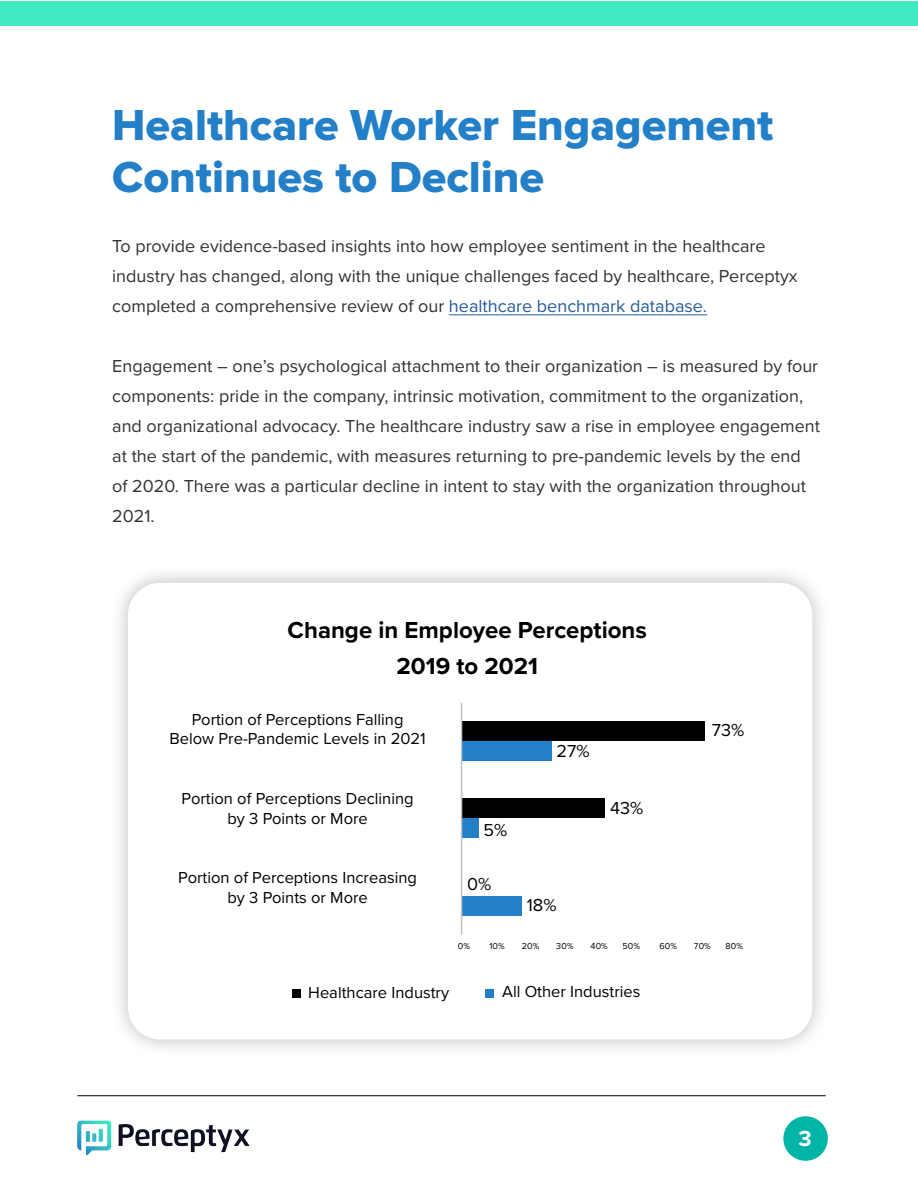
<style>
.page{position:relative;width:918px;height:1188px;background:#fff}
.page>*{position:absolute;margin:0;border:0;box-sizing:border-box;transform-origin:0 0}
.t1{font:45px/52.5px "Proxima Nova Extrabld";color:#227fc8}
.t2{font:700 24px/36px "Proxima Nova";color:#000;text-align:center}
.t3{font:700 22.5px "Proxima Nova";color:#fff}
.t4{font:18px/30px "Proxima Nova";color:#333232}
.t5{font:18px "Proxima Nova";color:#000}
.t6{font:16.5px/19.8px "Proxima Nova";color:#000;text-align:center}
.t7{font:9px "Proxima Nova";letter-spacing:.01em;color:#000}
.s1{color:#275b9b}
</style>
<div class="page">
<hr style="left:77px;top:1095px;width:749px;height:1px;background:#000">
<hr style="left:449px;top:314px;width:258px;height:1px;background:#275b9b">
<div style="left:1px;top:1px;width:917px;height:25px;background:#42eac2"></div>
<img style="left:77px;top:1122px;width:172px;height:32px">
<div style="left:783px;top:1116px;width:45px;height:45px;background:#00b5a5;border-radius:50%"></div>
<div style="left:109px;top:564px;width:722px;height:494px;background:#000;opacity:.27"></div>
<div style="left:128px;top:583px;width:684px;height:456px;background:#fff;border-radius:32px"></div>
<div style="left:462px;top:721px;width:243px;height:20px;background:#000"></div>
<div style="left:462px;top:798px;width:143px;height:20px;background:#000"></div>
<div style="left:462px;top:741px;width:89px;height:20px;background:#227fc8"></div>
<div style="left:462px;top:818px;width:16px;height:20px;background:#227fc8"></div>
<div style="left:462px;top:897px;width:59px;height:19px;background:#227fc8"></div>
<div style="left:486px;top:990px;width:8px;height:8px;background:#227fc8"></div>
<div style="left:292px;top:989px;width:8px;height:8px;background:#000"></div>
<hr style="left:461px;top:703px;width:1px;height:232px;background:#c2c2c2">
<h1 class="t1" style="left:112px;top:100px;width:663px">Healthcare Worker Engagement<br>Continues to Decline</h1>
<p class="t4" style="left:112px;top:230px;width:687px">To provide evidence-based insights into how employee sentiment in the healthcare industry has changed, along with the unique challenges faced by healthcare, Perceptyx completed a comprehensive review of our <span class="s1">healthcare benchmark database.</span></p>
<p class="t4" style="left:112px;top:350px;width:709px">Engagement – one’s psychological attachment to their organization – is measured by four components: pride in the company, intrinsic motivation, commitment to the organization, and organizational advocacy. The healthcare industry saw a rise in employee engagement at the start of the pandemic, with measures returning to pre-pandemic levels by the end of 2020. There was a particular decline in intent to stay with the organization throughout 2021.</p>
<h2 class="t2" style="left:288px;top:611px;width:361px">Change in Employee Perceptions<br>2019 to 2021</h2>
<p class="t6" style="left:169px;top:708px;width:258px">Portion of Perceptions Falling<br>Below Pre-Pandemic Levels in 2021</p>
<p class="t5" style="left:557px;top:738px;width:35px">27%</p>
<p class="t6" style="left:182px;top:788px;width:234px">Portion of Perceptions Declining by 3 Points or More</p>
<p class="t6" style="left:178px;top:867px;width:240px">Portion of Perceptions Increasing by 3 Points or More</p>
<p class="t5" style="left:484px;top:816px;width:25px">5%</p>
<p class="t5" style="left:467px;top:871px;width:26px">0%</p>
<p class="t5" style="left:527px;top:892px;width:31px">18%</p>
<p class="t5" style="left:610px;top:794px;width:35px">43%</p>
<p class="t5" style="left:712px;top:717px;width:34px">73%</p>
<p class="t7" style="left:458px;top:939px;width:14px">0%</p>
<p class="t7" style="left:490px;top:939px;width:17px">10%</p>
<p class="t7" style="left:522px;top:939px;width:19px">20%</p>
<p class="t7" style="left:556px;top:939px;width:19px">30%</p>
<p class="t7" style="left:591px;top:939px;width:19px">40%</p>
<p class="t7" style="left:622px;top:939px;width:19px">50%</p>
<p class="t7" style="left:659px;top:939px;width:19px">60%</p>
<p class="t7" style="left:694px;top:939px;width:18px">70%</p>
<p class="t7" style="left:725px;top:939px;width:19px">80%</p>
<p class="t6" style="left:308px;top:982px;width:142px">Healthcare Industry</p>
<p class="t6" style="left:502px;top:981px;width:140px">All Other Industries</p>
<p class="t3" style="left:799px;top:1121px;width:15px">3</p>
</div>
